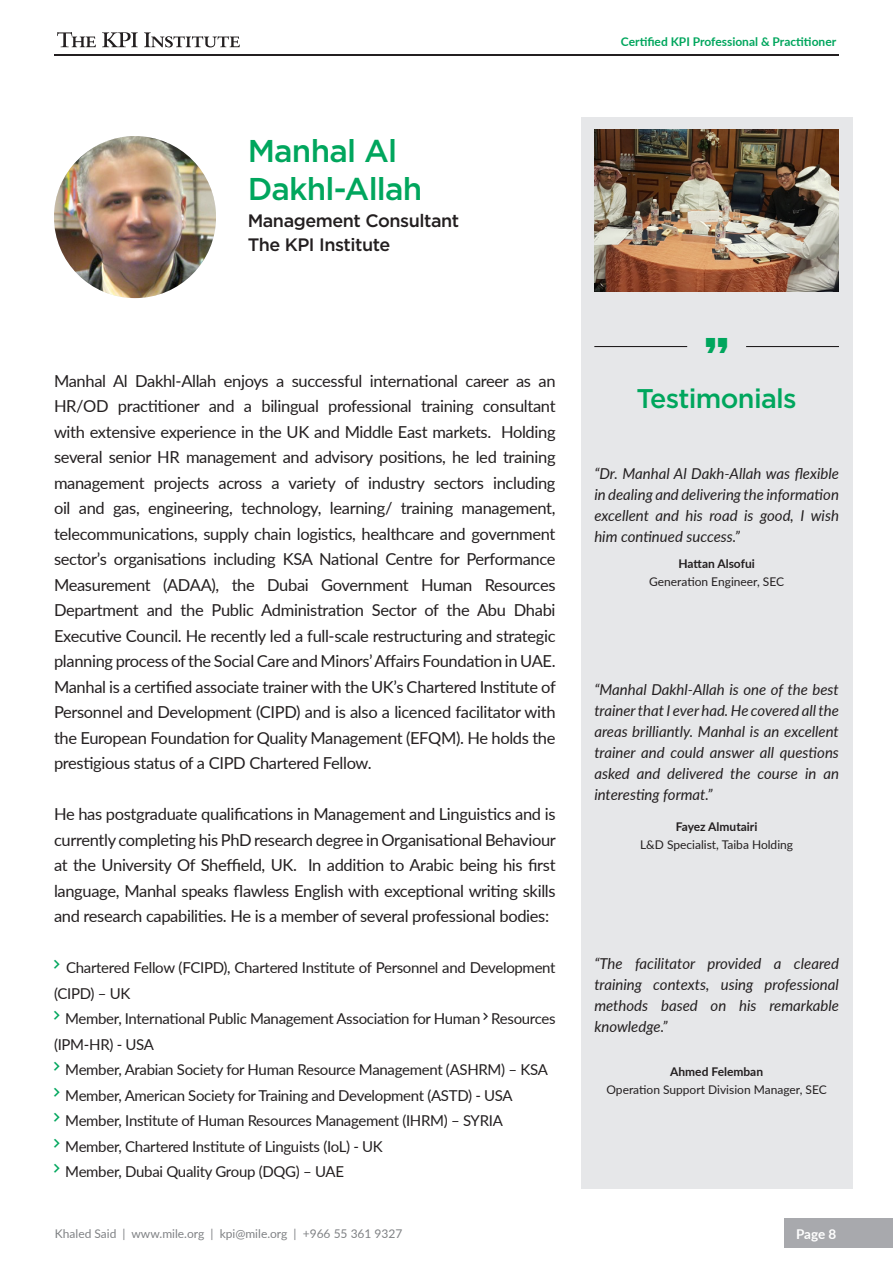
<style>
.page{position:relative;width:893px;height:1263px;background:#fff}
.page>*{position:absolute;margin:0;border:0;box-sizing:border-box;transform-origin:0 0}
.t1{font:500 31.5px "Gotham";letter-spacing:-.025em;color:#00a65d}
.t2{font:500 27px "Gotham";letter-spacing:-.025em;color:#00a65d}
.t3{font:500 18px "Gotham";letter-spacing:-.025em;color:#231f20}
.body_text{font:16.5px/25.5px "Lato";letter-spacing:-.02em;color:#231f20;text-align:justify}
.t4{font:italic 15px/21px "Lato";color:#231f20;text-align:justify}
.body_text-2{font:15px/25.5px "Lato";letter-spacing:-.02em;color:#231f20}
.t5{font:700 13.5px "Lato";color:#fff}
.t6{font:12px "Lato";color:#231f20}
.t7{font:12px "Lato";color:#808285}
.t8{font:700 12px "Lato";color:#231f20}
.t9{font:700 12px "Lato";color:#00a65d}
</style>
<div class="page">
<hr style="left:54px;top:54px;width:785px;height:1px;background:#231f20">
<svg style="left:57px;top:32px;width:183px;height:15px"></svg>
<div style="left:784px;top:1218px;width:109px;height:30px;background:#a8a9ad"></div>
<div style="left:581px;top:117px;width:271px;height:1071px;background:#e6e7e9"></div>
<hr style="left:594px;top:346px;width:93px;height:1px;background:#231f20">
<hr style="left:746px;top:346px;width:93px;height:1px;background:#231f20">
<img style="left:594px;top:130px;width:245px;height:162px">
<img style="left:54px;top:136px;width:162px;height:162px;border-radius:81px">
<p class="t1" style="left:248px;top:131px;width:151px">Manhal Al</p>
<p class="t1" style="left:248px;top:168px;width:176px">Dakhl-Allah</p>
<p class="t3" style="left:248px;top:209px;width:213px">Management Consultant</p>
<p class="t3" style="left:248px;top:233px;width:144px">The KPI Institute</p>
<p class="t9" style="left:621px;top:33px;width:217px">Certified KPI Professional &amp; Practitioner</p>
<p class="body_text" style="left:54px;top:367px;width:503px">Manhal Al Dakhl-Allah enjoys a successful international career as an HR/OD practitioner and a bilingual professional training consultant with extensive experience in the UK and Middle East markets. Holding several senior HR management and advisory positions, he led training management projects across a variety of industry sectors including oil and gas, engineering, technology, learning/ training management, telecommunications, supply chain logistics, healthcare and government sector’s organisations including KSA National Centre for Performance Measurement (ADAA), the Dubai Government Human Resources Department and the Public Administration Sector of the Abu Dhabi Executive Council. He recently led a full-scale restructuring and strategic planning process of the Social Care and Minors’ Affairs Foundation in UAE.<br>Manhal is a certified associate trainer with the UK’s Chartered Institute of Personnel and Development (CIPD) and is also a licenced facilitator with the European Foundation for Quality Management (EFQM). He holds the prestigious status of a CIPD Chartered Fellow.</p>
<p class="body_text" style="left:54px;top:801px;width:503px">He has postgraduate qualifications in Management and Linguistics and is currently completing his PhD research degree in Organisational Behaviour at the University Of Sheffield, UK. In addition to Arabic being his first language, Manhal speaks flawless English with exceptional writing skills and research capabilities. He is a member of several professional bodies:</p>
<p class="body_text-2" style="left:54px;top:954px;width:503px;text-indent:12px">Chartered Fellow (FCIPD), Chartered Institute of Personnel and Development (CIPD) – UK</p>
<p class="body_text-2" style="left:54px;top:1005px;width:503px;text-indent:11px">Member, International Public Management Association for Human Resources (IPM-HR) - USA</p>
<p class="body_text-2" style="left:65px;top:1056px;width:484px">Member, Arabian Society for Human Resource Management (ASHRM) – KSA</p>
<p class="body_text-2" style="left:65px;top:1082px;width:449px">Member, American Society for Training and Development (ASTD) - USA</p>
<p class="body_text-2" style="left:65px;top:1107px;width:439px">Member, Institute of Human Resources Management (IHRM) – SYRIA</p>
<p class="body_text-2" style="left:65px;top:1133px;width:319px">Member, Chartered Institute of Linguists (IoL) - UK</p>
<p class="body_text-2" style="left:65px;top:1158px;width:280px">Member, Dubai Quality Group (DQG) – UAE</p>
<p class="t2" style="left:636px;top:381px;width:162px">Testimonials</p>
<p class="t4" style="left:594px;top:462px;width:246px">“Dr. Manhal Al Dakh-Allah was flexible in dealing and delivering the information excellent and his road is good, I wish him continued success.”</p>
<p class="t8" style="left:678px;top:554px;width:78px">Hattan Alsofui</p>
<p class="t6" style="left:649px;top:572px;width:137px">Generation Engineer, SEC</p>
<p class="t4" style="left:594px;top:678px;width:246px">“Manhal Dakhl-Allah is one of the best trainer that I ever had. He covered all the areas brilliantly. Manhal is an excellent trainer and could answer all questions asked and delivered the course in an interesting format.”</p>
<p class="t8" style="left:676px;top:818px;width:83px">Fayez Almutairi</p>
<p class="t6" style="left:640px;top:836px;width:155px">L&amp;D Specialist, Taiba Holding</p>
<p class="t4" style="left:594px;top:952px;width:246px">“The facilitator provided a cleared training contexts, using professional methods based on his remarkable knowledge.”</p>
<p class="t8" style="left:670px;top:1063px;width:95px">Ahmed Felemban</p>
<p class="t6" style="left:606px;top:1081px;width:222px">Operation Support Division Manager, SEC</p>
<p class="t7" style="left:55px;top:1225px;width:349px">Khaled Said | www.mile.org | kpi@mile.org | +966 55 361 9327</p>
<p class="t5" style="left:796px;top:1224px;width:42px">Page 8</p>
</div>
